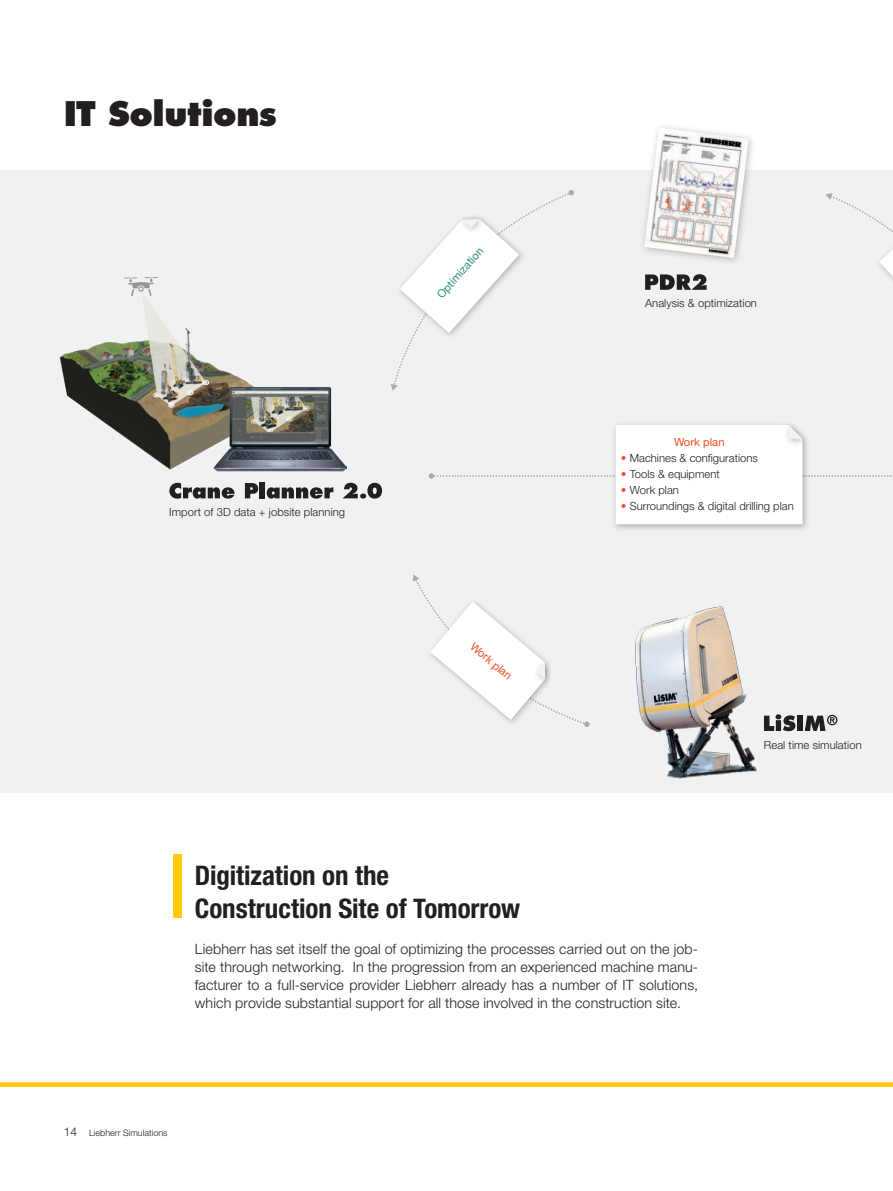
<style>
.page{position:relative;width:893px;height:1191px;background:#fff}
.page>*{position:absolute;margin:0;border:0;box-sizing:border-box;transform-origin:0 0}
.t1{font:800 33px "Futura LT";letter-spacing:-.015em;color:#231f20}
.t2{font:700 condensed 27px/33px "Helvetica Neue LT";letter-spacing:-.005em;color:#231f20}
.t3{font:300 14.25px/18px "Helvetica Neue LT";letter-spacing:.01em;color:#231f20;text-align:justify}
.t4{font:300 11.25px "Helvetica Neue LT";color:#231f20}
.t5{font:11.25px "Helvetica Neue LT";color:#f04d22}
.t6{font:11.25px "Helvetica Neue LT";color:#2b937f}
.t7{font:300 9px "Helvetica Neue LT";color:#231f20}
.s1{font-weight:700;color:#f04d22}
.s2{font-size:12px}
</style>
<div class="page">
<div style="left:0;top:170px;width:893px;height:622px;background:#f0f1f2"></div>
<div style="left:0;top:1082px;width:893px;height:5px;background:#feca0a"></div>
<div style="left:174px;top:854px;width:8px;height:64px;background:#feca0a"></div>
<img style="left:635px;top:606px;width:203px;height:173px">
<img style="left:644px;top:128px;width:105px;height:130px">
<img style="left:59px;top:342px;width:214px;height:130px">
<img style="left:123px;top:277px;width:86px;height:130px">
<img style="left:183px;top:326px;width:20px;height:59px">
<img style="left:166px;top:343px;width:20px;height:46px">
<img style="left:161px;top:363px;width:18px;height:39px">
<img style="left:208px;top:380px;width:139px;height:91px">
<svg style="left:429px;top:425px;width:463px;height:99px"></svg>
<svg style="left:169px;top:483px;width:66px;height:15px"></svg>
<svg style="left:245px;top:483px;width:13px;height:15px"></svg>
<div style="left:260px;top:482px;width:5px;height:16px;background:#231f20"></div>
<svg style="left:267px;top:487px;width:66px;height:11px"></svg>
<svg style="left:343px;top:483px;width:39px;height:15px"></svg>
<svg style="left:645px;top:274px;width:62px;height:16px"></svg>
<svg style="left:764px;top:714px;width:31px;height:17px"></svg>
<div style="left:797px;top:715px;width:6px;height:16px;background:#231f20"></div>
<svg style="left:805px;top:715px;width:32px;height:16px"></svg>
<svg style="left:826px;top:193px;width:67px;height:87px"></svg>
<svg style="left:391px;top:190px;width:183px;height:201px"></svg>
<svg style="left:413px;top:574px;width:177px;height:153px"></svg>
<h1 class="t1" style="left:64px;top:93px;width:215px">IT Solutions</h1>
<p class="t4" style="left:169px;top:505px;width:177px">Import of 3D data + jobsite planning</p>
<p class="t6" style="left:434px;top:292px;width:65px;rotate:-48deg">Optimization</p>
<p class="t5" style="left:476px;top:640px;width:52px;rotate:40deg">Work plan</p>
<h2 class="t2" style="left:195px;top:859px;width:327px">Digitization on the<br>Construction Site of Tomorrow</h2>
<p class="t4" style="left:645px;top:296px;width:113px">Analysis &amp; optimization</p>
<p class="t5" style="left:674px;top:435px;width:52px">Work plan</p>
<p class="t4" style="left:621px;top:451px;width:138px"><span class="s1">•</span> Machines &amp; configurations</p>
<p class="t4" style="left:621px;top:467px;width:100px"><span class="s1">•</span> Tools &amp; equipment</p>
<p class="t4" style="left:621px;top:483px;width:59px"><span class="s1">•</span> Work plan</p>
<p class="t4" style="left:621px;top:499px;width:174px"><span class="s1">•</span> Surroundings &amp; digital drilling plan</p>
<p class="t4" style="left:764px;top:738px;width:99px">Real time simulation</p>
<p class="t3" style="left:195px;top:940px;width:505px">Liebherr has set itself the goal of optimizing the processes carried out on the job&shy;site through networking. In the progression from an experienced machine manu&shy;facturer to a full-service provider Liebherr already has a number of IT solutions, which provide substantial support for all those involved in the construction site.</p>
<p class="t7" style="left:64px;top:1127px;width:105px"><span class="s2">14</span> Liebherr Simulations</p>
</div>
